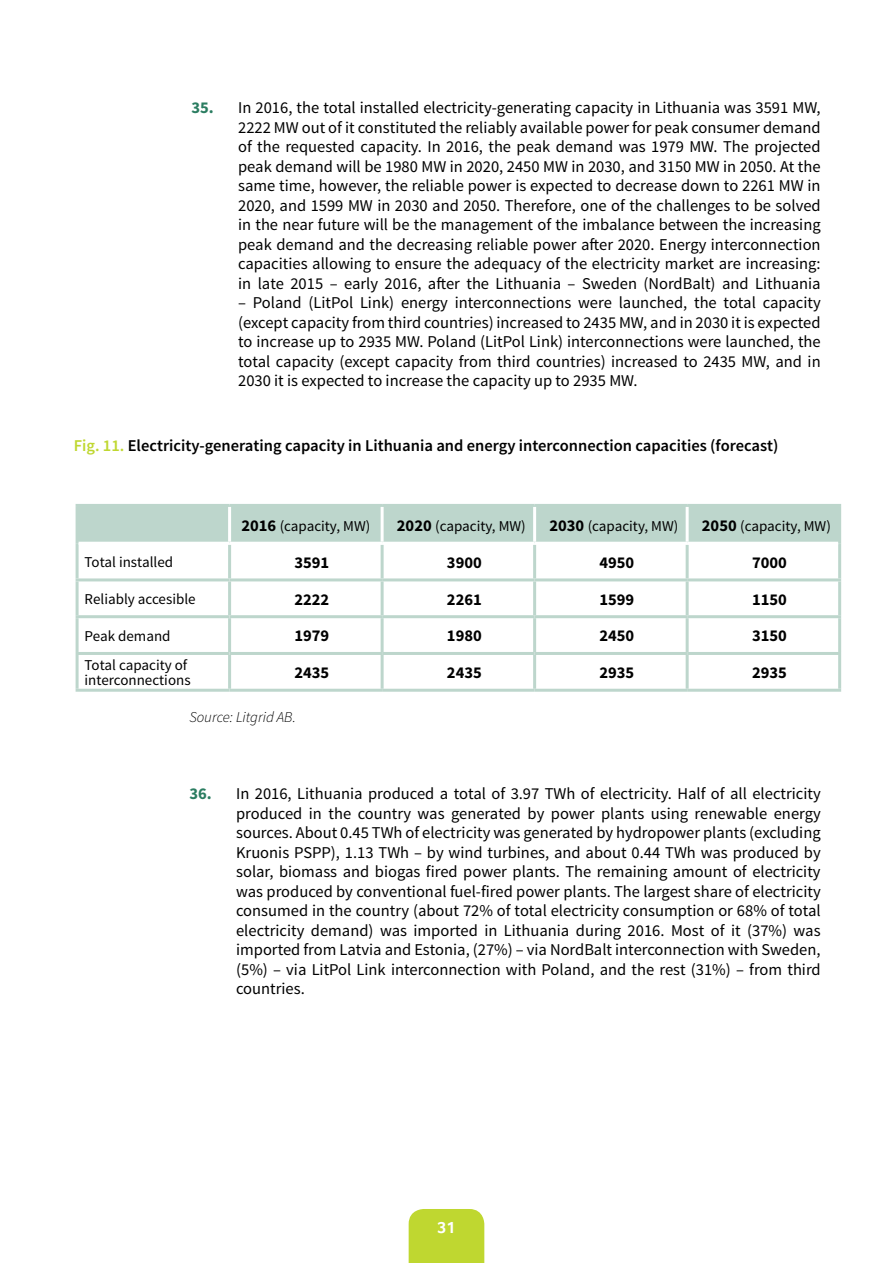
<style>
.page{position:relative;width:893px;height:1263px;background:#fff}
.page>*{position:absolute;margin:0;border:0;box-sizing:border-box;transform-origin:0 0}
.t1{font:16.5px/19.5px "Source Sans Pro";color:#000;text-align:justify}
.t2{font:600 16.5px "Source Sans Pro";color:#000}
.t3{font:700 16.5px "Source Sans Pro";color:#000}
.t4{font:700 16.5px "Foco";color:#fff}
.t5{font:15px/15px "Source Sans Pro";color:#000}
.t6{font:italic 300 15px "Source Sans Pro";color:#000}
.s1{font-weight:700;color:#2b7d61}
.s2{color:#bfd730}
.s3{font-weight:700;font-size:16.5px}
</style>
<div class="page">
<div style="left:409px;top:1209px;width:75px;height:54px;background:#bfd730"></div>
<div style="left:79px;top:507px;width:759px;height:35px;background:#bdd6cc"></div>
<hr style="left:76px;top:543px;width:3px;height:35px;background:#bdd6cc">
<hr style="left:228px;top:545px;width:3px;height:33px;background:#bdd6cc">
<hr style="left:381px;top:545px;width:3px;height:33px;background:#bdd6cc">
<hr style="left:533px;top:545px;width:3px;height:33px;background:#bdd6cc">
<hr style="left:686px;top:545px;width:3px;height:33px;background:#bdd6cc">
<hr style="left:838px;top:543px;width:3px;height:35px;background:#bdd6cc">
<hr style="left:76px;top:578px;width:154px;height:3px;background:#bdd6cc">
<hr style="left:76px;top:581px;width:3px;height:34px;background:#bdd6cc">
<hr style="left:230px;top:578px;width:152px;height:3px;background:#bdd6cc">
<hr style="left:228px;top:581px;width:3px;height:34px;background:#bdd6cc">
<hr style="left:382px;top:578px;width:153px;height:3px;background:#bdd6cc">
<hr style="left:381px;top:581px;width:3px;height:34px;background:#bdd6cc">
<hr style="left:535px;top:578px;width:152px;height:3px;background:#bdd6cc">
<hr style="left:533px;top:581px;width:3px;height:34px;background:#bdd6cc">
<hr style="left:687px;top:578px;width:154px;height:3px;background:#bdd6cc">
<hr style="left:686px;top:581px;width:3px;height:34px;background:#bdd6cc">
<hr style="left:838px;top:581px;width:3px;height:34px;background:#bdd6cc">
<hr style="left:76px;top:615px;width:154px;height:3px;background:#bdd6cc">
<hr style="left:76px;top:618px;width:3px;height:34px;background:#bdd6cc">
<hr style="left:230px;top:615px;width:152px;height:3px;background:#bdd6cc">
<hr style="left:228px;top:618px;width:3px;height:34px;background:#bdd6cc">
<hr style="left:382px;top:615px;width:153px;height:3px;background:#bdd6cc">
<hr style="left:381px;top:618px;width:3px;height:34px;background:#bdd6cc">
<hr style="left:535px;top:615px;width:152px;height:3px;background:#bdd6cc">
<hr style="left:533px;top:618px;width:3px;height:34px;background:#bdd6cc">
<hr style="left:687px;top:615px;width:154px;height:3px;background:#bdd6cc">
<hr style="left:686px;top:618px;width:3px;height:34px;background:#bdd6cc">
<hr style="left:838px;top:618px;width:3px;height:34px;background:#bdd6cc">
<hr style="left:76px;top:652px;width:154px;height:3px;background:#bdd6cc">
<hr style="left:76px;top:655px;width:3px;height:34px;background:#bdd6cc">
<hr style="left:230px;top:652px;width:152px;height:3px;background:#bdd6cc">
<hr style="left:228px;top:655px;width:3px;height:34px;background:#bdd6cc">
<hr style="left:382px;top:652px;width:153px;height:3px;background:#bdd6cc">
<hr style="left:381px;top:655px;width:3px;height:34px;background:#bdd6cc">
<hr style="left:535px;top:652px;width:152px;height:3px;background:#bdd6cc">
<hr style="left:533px;top:655px;width:3px;height:34px;background:#bdd6cc">
<hr style="left:687px;top:652px;width:154px;height:3px;background:#bdd6cc">
<hr style="left:686px;top:655px;width:3px;height:34px;background:#bdd6cc">
<hr style="left:838px;top:655px;width:3px;height:34px;background:#bdd6cc">
<hr style="left:76px;top:689px;width:154px;height:3px;background:#bdd6cc">
<hr style="left:230px;top:689px;width:152px;height:3px;background:#bdd6cc">
<hr style="left:382px;top:689px;width:153px;height:3px;background:#bdd6cc">
<hr style="left:535px;top:689px;width:152px;height:3px;background:#bdd6cc">
<hr style="left:687px;top:689px;width:154px;height:3px;background:#bdd6cc">
<hr style="left:76px;top:504px;width:154px;height:3px;background:#bdd6cc">
<hr style="left:76px;top:507px;width:3px;height:36px;background:#bdd6cc">
<hr style="left:230px;top:504px;width:152px;height:3px;background:#bdd6cc">
<hr style="left:382px;top:504px;width:153px;height:3px;background:#bdd6cc">
<hr style="left:535px;top:504px;width:152px;height:3px;background:#bdd6cc">
<hr style="left:687px;top:504px;width:154px;height:3px;background:#bdd6cc">
<hr style="left:838px;top:507px;width:3px;height:36px;background:#bdd6cc">
<hr style="left:228px;top:507px;width:3px;height:35px;background:#fff">
<hr style="left:381px;top:507px;width:3px;height:35px;background:#fff">
<hr style="left:533px;top:507px;width:3px;height:35px;background:#fff">
<hr style="left:686px;top:507px;width:3px;height:35px;background:#fff">
<p class="t1" style="left:238px;top:98px;width:584px;text-indent:-47px"><span class="s1">35.</span> In 2016, the total installed electricity-generating capacity in Lithuania was 3591 MW, 2222 MW out of it constituted the reliably available power for peak consumer demand of the requested capacity. In 2016, the peak demand was 1979 MW. The projected peak demand will be 1980 MW in 2020, 2450 MW in 2030, and 3150 MW in 2050. At the same time, however, the reliable power is expected to decrease down to 2261 MW in 2020, and 1599 MW in 2030 and 2050. Therefore, one of the challenges to be solved in the near future will be the management of the imbalance between the increasing peak demand and the decreasing reliable power after 2020. Energy interconnection capacities allowing to ensure the adequacy of the electricity market are increasing: in late 2015 – early 2016, after the Lithuania – Sweden (NordBalt) and Lithuania</p>
<p class="t1" style="left:238px;top:293px;width:584px">– Poland (LitPol Link) energy interconnections were launched, the total capacity (except capacity from third countries) increased to 2435 MW, and in 2030 it is expected to increase up to 2935 MW. Poland (LitPol Link) interconnections were launched, the total capacity (except capacity from third countries) increased to 2435 MW, and in 2030 it is expected to increase the capacity up to 2935 MW.</p>
<p class="t2" style="left:74px;top:435px;width:706px"><span class="s2">Fig. 11.</span> Electricity-generating capacity in Lithuania and energy interconnection capacities (forecast)</p>
<p class="t5" style="left:241px;top:518px;width:130px"><span class="s3">2016</span> (capacity, MW)</p>
<p class="t5" style="left:397px;top:518px;width:130px"><span class="s3">2020</span> (capacity, MW)</p>
<p class="t5" style="left:549px;top:518px;width:130px"><span class="s3">2030</span> (capacity, MW)</p>
<p class="t5" style="left:702px;top:518px;width:130px"><span class="s3">2050</span> (capacity, MW)</p>
<p class="t5" style="left:85px;top:555px;width:90px">Total installed</p>
<p class="t3" style="left:294px;top:552px;width:36px">3591</p>
<p class="t3" style="left:447px;top:552px;width:36px">3900</p>
<p class="t3" style="left:599px;top:552px;width:36px">4950</p>
<p class="t3" style="left:752px;top:552px;width:36px">7000</p>
<p class="t5" style="left:85px;top:592px;width:113px">Reliably accesible</p>
<p class="t3" style="left:294px;top:588px;width:36px">2222</p>
<p class="t3" style="left:447px;top:588px;width:36px">2261</p>
<p class="t3" style="left:599px;top:588px;width:36px">1599</p>
<p class="t3" style="left:752px;top:588px;width:36px">1150</p>
<p class="t5" style="left:85px;top:628px;width:87px">Peak demand</p>
<p class="t3" style="left:294px;top:625px;width:36px">1979</p>
<p class="t3" style="left:447px;top:625px;width:36px">1980</p>
<p class="t3" style="left:599px;top:625px;width:36px">2450</p>
<p class="t3" style="left:752px;top:625px;width:36px">3150</p>
<p class="t5" style="left:85px;top:658px;width:108px">Total capacity of interconnections</p>
<p class="t3" style="left:294px;top:662px;width:36px">2435</p>
<p class="t3" style="left:447px;top:662px;width:36px">2435</p>
<p class="t3" style="left:599px;top:662px;width:36px">2935</p>
<p class="t3" style="left:752px;top:662px;width:36px">2935</p>
<p class="t6" style="left:189px;top:708px;width:108px">Source: Litgrid AB.</p>
<p class="t1" style="left:236px;top:784px;width:586px;text-indent:-47px"><span class="s1">36.</span> In 2016, Lithuania produced a total of 3.97 TWh of electricity. Half of all electricity produced in the country was generated by power plants using renewable energy sources. About 0.45 TWh of electricity was generated by hydropower plants (excluding Kruonis PSPP), 1.13 TWh – by wind turbines, and about 0.44 TWh was produced by solar, biomass and biogas fired power plants. The remaining amount of electricity was produced by conventional fuel-fired power plants. The largest share of electricity consumed in the country (about 72% of total electricity consumption or 68% of total electricity demand) was imported in Lithuania during 2016. Most of it (37%) was imported from Latvia and Estonia, (27%) – via NordBalt interconnection with Sweden, (5%) – via LitPol Link interconnection with Poland, and the rest (31%) – from third countries.</p>
<p class="t4" style="left:437px;top:1218px;width:20px">31</p>
</div>
